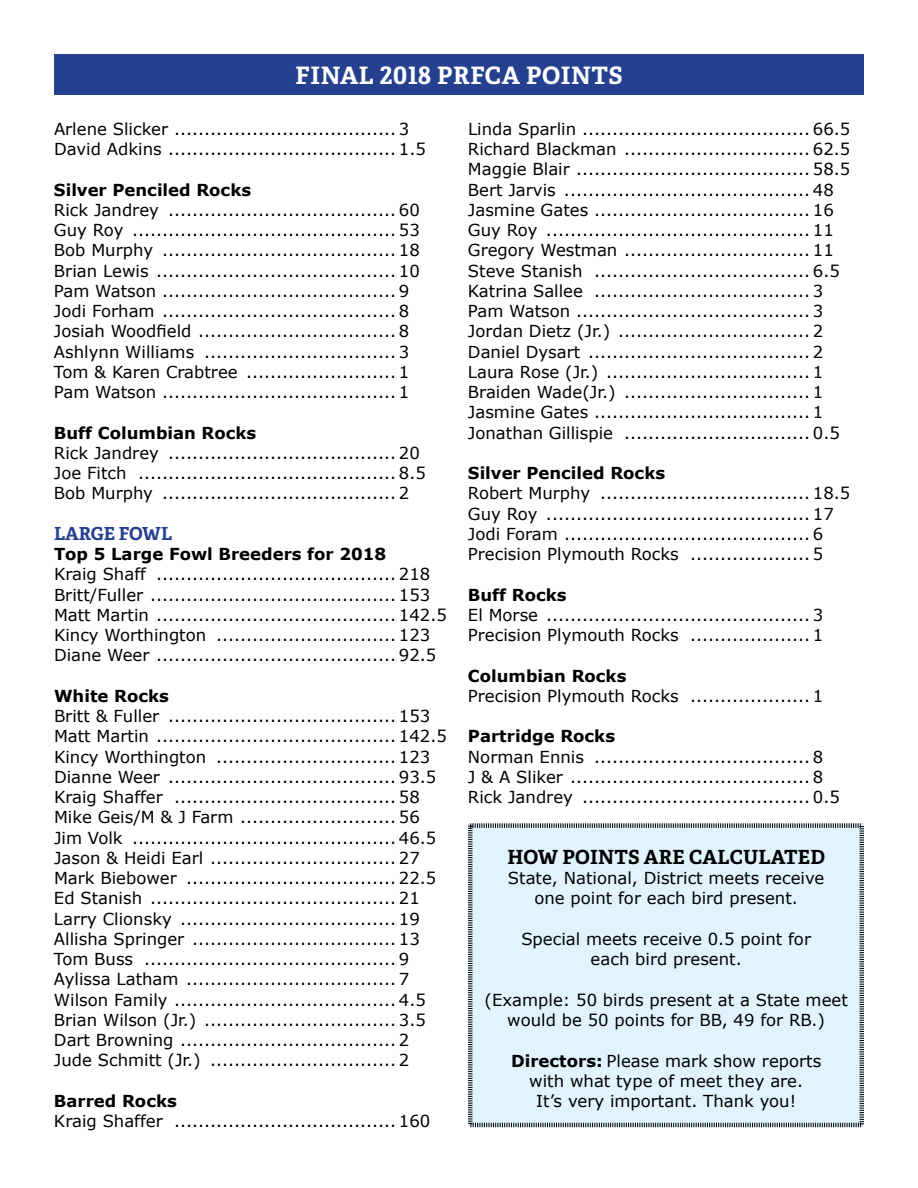
<style>
.page{position:relative;width:918px;height:1188px;background:#fff}
.page>*{position:absolute;margin:0;border:0;box-sizing:border-box;transform-origin:0 0}
.t1{font:700 24px "Adelle PE";letter-spacing:.025em;color:#fff}
.t2{font:700 19.5px "Adelle PE";letter-spacing:.01em;color:#000}
.t3{font:700 18px "Adelle PE";color:#25408f}
.t4{font:16.5px/20.2px "Verdana";color:#000}
.t5{font:700 16.5px "Verdana";color:#000}
.s1{font-weight:700}
</style>
<div class="page">
<div style="left:54px;top:54px;width:810px;height:40px;background:#25408f"></div>
<div style="left:468px;top:823px;width:396px;height:305px;background:#e1f4fd"></div>
<h1 class="t1" style="left:295px;top:58px;width:329px">FINAL 2018 PRFCA POINTS</h1>
<p class="t4" style="left:468px;top:119px;width:384px">Linda Sparlin ...................................... 66.5<br>Richard Blackman ............................... 62.5<br>Maggie Blair ....................................... 58.5<br>Bert Jarvis ......................................... 48<br>Jasmine Gates .................................... 16<br>Guy Roy ............................................ 11<br>Gregory Westman ............................... 11<br>Steve Stanish .................................... 6.5<br>Katrina Sallee .................................... 3<br>Pam Watson ....................................... 3<br>Jordan Dietz (Jr.) ................................ 2<br>Daniel Dysart ..................................... 2<br>Laura Rose (Jr.) .................................. 1<br>Braiden Wade(Jr.) ............................... 1<br>Jasmine Gates .................................... 1<br>Jonathan Gillispie ............................... 0.5</p>
<p class="t5" style="left:468px;top:462px;width:199px">Silver Penciled Rocks</p>
<p class="t4" style="left:468px;top:484px;width:384px">Robert Murphy ................................... 18.5<br>Guy Roy ............................................ 17<br>Jodi Foram ......................................... 6<br>Precision Plymouth Rocks .................... 5</p>
<p class="t5" style="left:468px;top:584px;width:100px">Buff Rocks</p>
<p class="t4" style="left:468px;top:605px;width:357px">El Morse ............................................ 3<br>Precision Plymouth Rocks .................... 1</p>
<p class="t5" style="left:468px;top:665px;width:160px">Columbian Rocks</p>
<p class="t4" style="left:468px;top:686px;width:357px">Precision Plymouth Rocks .................... 1</p>
<p class="t5" style="left:468px;top:726px;width:149px">Partridge Rocks</p>
<p class="t4" style="left:468px;top:747px;width:373px">Norman Ennis .................................... 8<br>J &amp; A Sliker ........................................ 8<br>Rick Jandrey ...................................... 0.5</p>
<p class="t4" style="left:54px;top:119px;width:373px">Arlene Slicker ..................................... 3<br>David Adkins ...................................... 1.5</p>
<p class="t5" style="left:54px;top:179px;width:199px">Silver Penciled Rocks</p>
<p class="t4" style="left:54px;top:200px;width:367px">Rick Jandrey ...................................... 60<br>Guy Roy ............................................ 53<br>Bob Murphy ....................................... 18<br>Brian Lewis ........................................ 10<br>Pam Watson ....................................... 9<br>Jodi Forham ....................................... 8<br>Josiah Woodfield ................................. 8<br>Ashlynn Williams ................................ 3<br>Tom &amp; Karen Crabtree ......................... 1<br>Pam Watson ....................................... 1</p>
<p class="t5" style="left:54px;top:422px;width:204px">Buff Columbian Rocks</p>
<p class="t4" style="left:54px;top:443px;width:373px">Rick Jandrey ...................................... 20<br>Joe Fitch ........................................... 8.5<br>Bob Murphy ....................................... 2</p>
<p class="t3" style="left:54px;top:521px;width:120px">LARGE FOWL</p>
<p class="t5" style="left:54px;top:544px;width:334px">Top 5 Large Fowl Breeders for 2018</p>
<p class="t4" style="left:54px;top:565px;width:394px">Kraig Shaff ........................................ 218<br>Britt/Fuller ......................................... 153<br>Matt Martin ........................................ 142.5<br>Kincy Worthington .............................. 123<br>Diane Weer ........................................ 92.5</p>
<p class="t5" style="left:54px;top:685px;width:116px">White Rocks</p>
<p class="t4" style="left:54px;top:706px;width:395px">Britt &amp; Fuller ...................................... 153<br>Matt Martin ........................................ 142.5<br>Kincy Worthington .............................. 123<br>Dianne Weer ...................................... 93.5<br>Kraig Shaffer ..................................... 58<br>Mike Geis/M &amp; J Farm .......................... 56<br>Jim Volk ............................................ 46.5<br>Jason &amp; Heidi Earl ............................... 27<br>Mark Biebower ................................... 22.5<br>Ed Stanish ......................................... 21<br>Larry Clionsky .................................... 19<br>Allisha Springer .................................. 13<br>Tom Buss .......................................... 9<br>Aylissa Latham ................................... 7<br>Wilson Family ..................................... 4.5<br>Brian Wilson (Jr.) ................................ 3.5<br>Dart Browning .................................... 2<br>Jude Schmitt (Jr.) ............................... 2</p>
<p class="t5" style="left:54px;top:1090px;width:124px">Barred Rocks</p>
<p class="t4" style="left:54px;top:1111px;width:378px">Kraig Shaffer ..................................... 160</p>
<p class="t2" style="left:507px;top:843px;width:319px">HOW POINTS ARE CALCULATED</p>
<p class="t4" style="left:508px;top:868px;width:318px;text-align:center">State, National, District meets receive one point for each bird present.</p>
<p class="t4" style="left:521px;top:929px;width:291px;text-align:center">Special meets receive 0.5 point for each bird present.</p>
<p class="t4" style="left:485px;top:990px;width:365px;text-align:center">(Example: 50 birds present at a State meet would be 50 points for BB, 49 for RB.)</p>
<p class="t4" style="left:511px;top:1051px;width:312px;text-align:center"><span class="s1">Directors:</span> Please mark show reports with what type of meet they are.<br>It’s very important. Thank you!</p>
</div>
